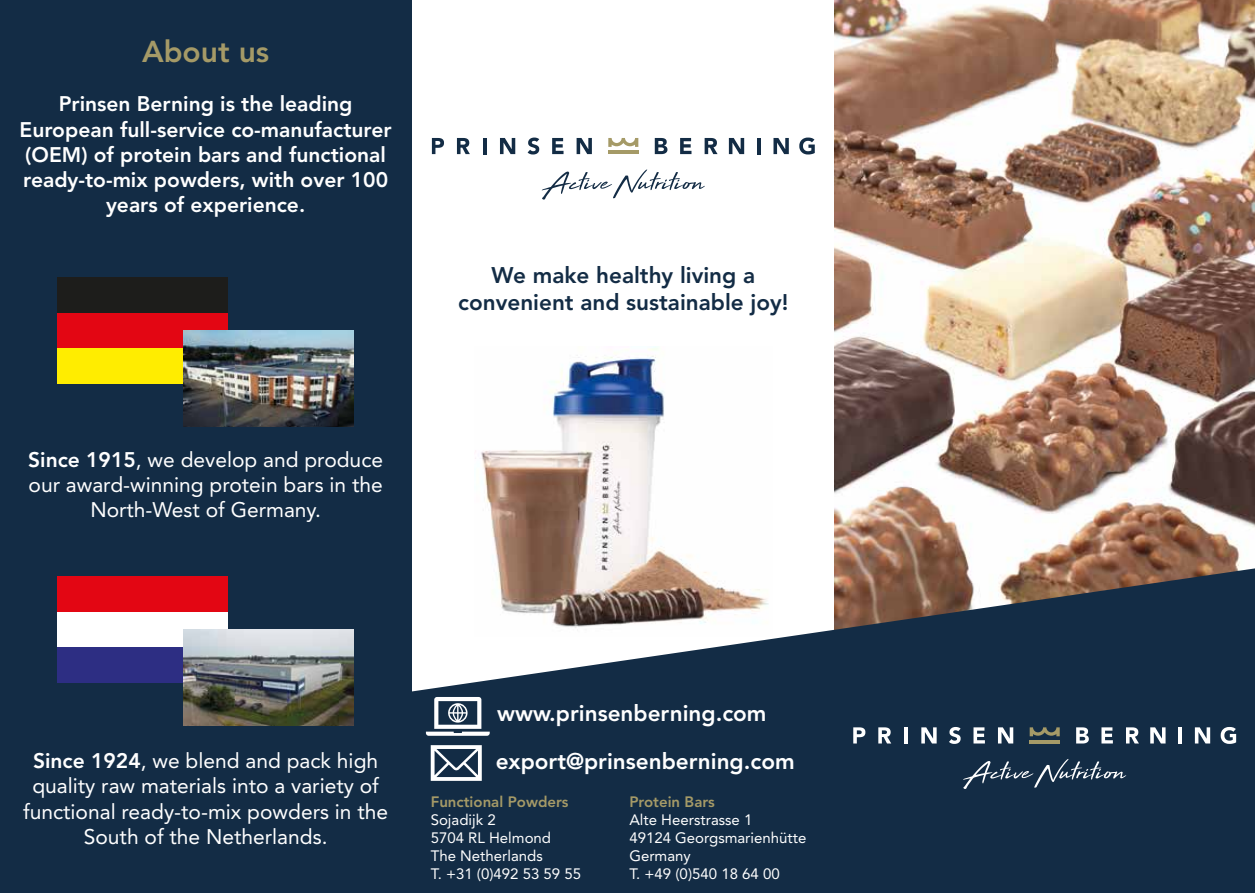
<style>
.page{position:relative;width:1255px;height:893px;background:#fff}
.page>*{position:absolute;margin:0;border:0;box-sizing:border-box;transform-origin:0 0}
.t1{font:800 30px "Avenir LT Std";color:#a59a67}
.t2{font:800 22.5px/27px "Avenir LT Std";color:#132c45;text-align:center}
.t3{font:800 22.5px/48px "Avenir LT Std";color:#fff}
.t4{font:21px/25.2px "Avenir LT Std";color:#fff;text-align:center}
.t5{font:800 21px/25.2px "Avenir LT Std";color:#fff;text-align:center}
.t6{font:15px/18px "Avenir LT Std";color:#fff}
.t7{font:800 15px "Avenir LT Std";color:#a59a67}
.s1{font-weight:800}
</style>
<div class="page">
<img style="left:0;top:0;width:1254px;height:893px">
<h1 class="t1" style="left:142px;top:34px;width:129px">About us</h1>
<p class="t5" style="left:20px;top:92px;width:373px">Prinsen Berning is the leading European full-service co-manufacturer (OEM) of protein bars and functional ready-to-mix powders, with over 100 years of experience.</p>
<p class="t4" style="left:28px;top:447px;width:356px"><span class="s1">Since 1915</span>, we develop and produce our award-winning protein bars in the<br>North-West of Germany.</p>
<p class="t2" style="left:458px;top:261px;width:332px">We make healthy living a convenient and sustainable joy!</p>
<p class="t4" style="left:23px;top:748px;width:366px"><span class="s1">Since 1924</span>, we blend and pack high quality raw materials into a variety of functional ready-to-mix powders in the South of the Netherlands.</p>
<p class="t3" style="left:495px;top:690px;width:300px">www.prinsenberning.com export@prinsenberning.com</p>
<p class="t7" style="left:431px;top:793px;width:139px">Functional Powders</p>
<p class="t6" style="left:431px;top:811px;width:152px">Sojadijk 2<br>5704 RL Helmond<br>The Netherlands<br>T. +31 (0)492 53 59 55</p>
<p class="t7" style="left:629px;top:793px;width:87px">Protein Bars</p>
<p class="t6" style="left:629px;top:811px;width:179px">Alte Heerstrasse 1<br>49124 Georgsmarienhütte<br>Germany<br>T. +49 (0)540 18 64 00</p>
</div>
